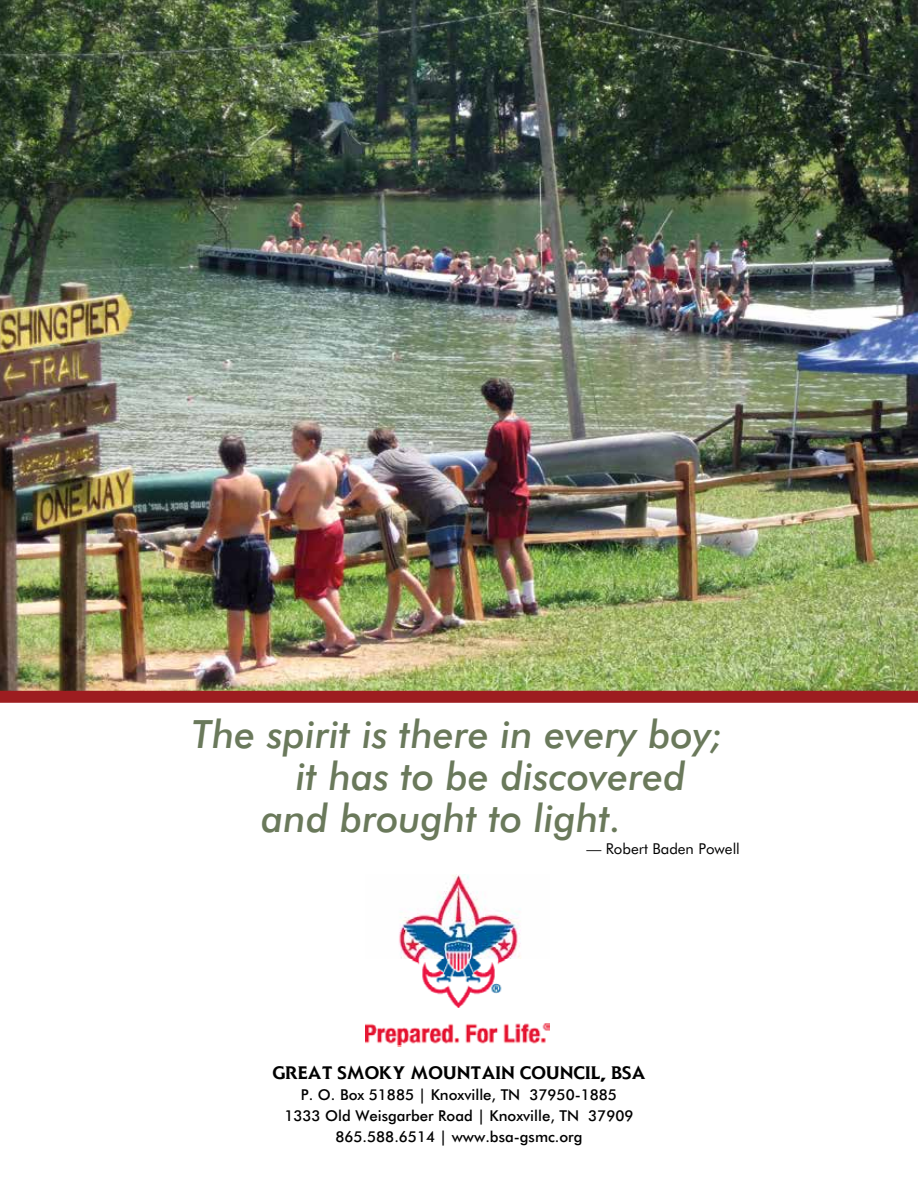
<style>
.page{position:relative;width:918px;height:1188px;background:#fff}
.page>*{position:absolute;margin:0;border:0;box-sizing:border-box;transform-origin:0 0}
.t1{font:italic 500 39px "Futura BT";color:#6a795b}
.t2{font:700 16.5px "Elan";color:#000}
.t3{font:500 15px/21px "Futura BT";color:#000;text-align:center}
.t4{font:15px "Futura BT";color:#000}
</style>
<div class="page">
<img style="left:365px;top:874px;width:184px;height:173px">
<img style="left:0;top:0;width:918px;height:691px">
<div style="left:0;top:691px;width:918px;height:12px;background:#9d1d20"></div>
<h1 class="t1" style="left:192px;top:711px;width:533px">The spirit is there in every boy;</h1>
<h1 class="t1" style="left:296px;top:753px;width:392px">it has to be discovered</h1>
<h1 class="t1" style="left:261px;top:795px;width:362px">and brought to light.</h1>
<p class="t4" style="left:587px;top:839px;width:155px">— Robert Baden Powell</p>
<p class="t2" style="left:272px;top:1062px;width:375px">GREAT SMOKY MOUNTAIN COUNCIL, BSA</p>
<p class="t3" style="left:284px;top:1085px;width:351px">P. O. Box 51885 | Knoxville, TN 37950-1885<br>1333 Old Weisgarber Road | Knoxville, TN 37909<br>865.588.6514 | www.bsa-gsmc.org</p>
</div>
